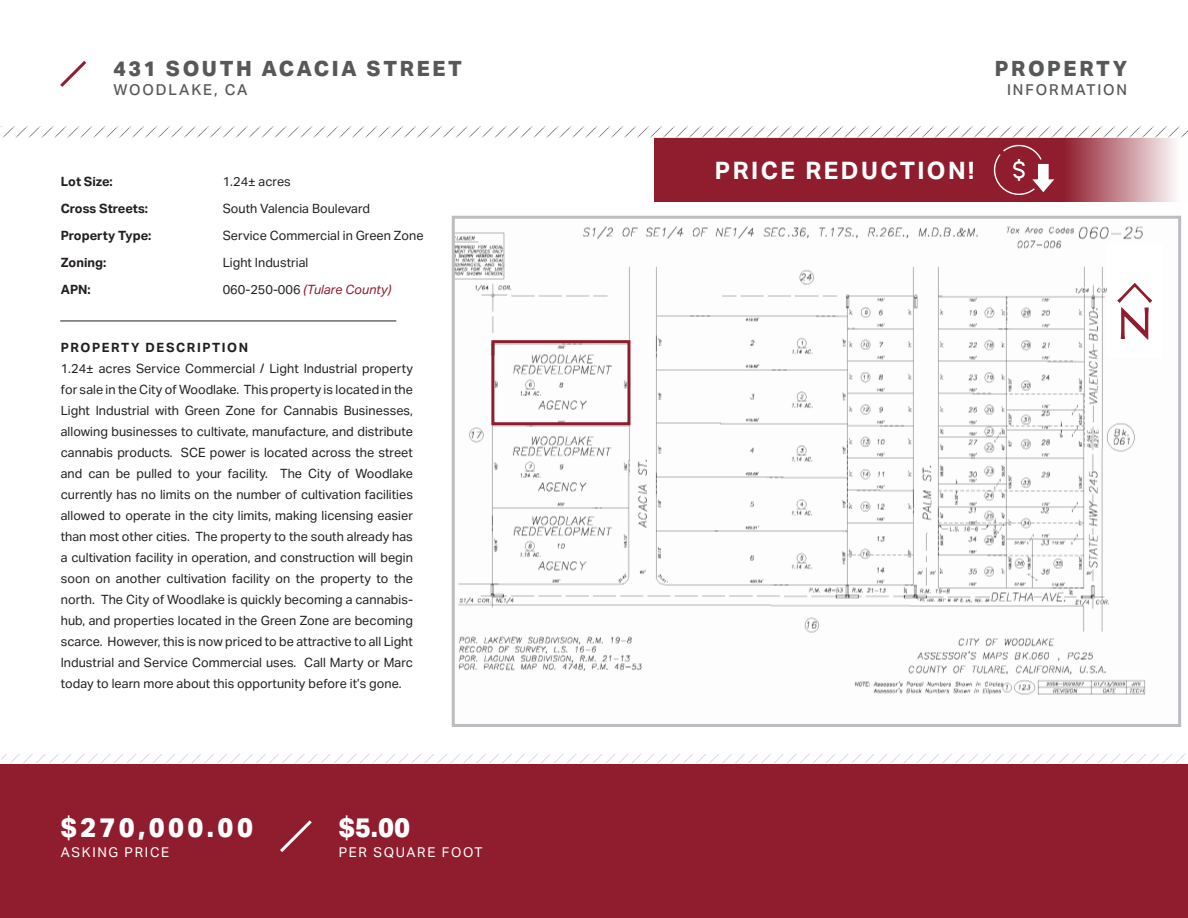
<style>
.page{position:relative;width:1188px;height:918px;background:#fff}
.page>*{position:absolute;margin:0;border:0;box-sizing:border-box;transform-origin:0 0}
.t1{font:800 27px "Aktiv Grotesk";letter-spacing:.125em;color:#fff}
.Head_6_10_CAPS_Ctr{font:700 24px "Aktiv Grotesk";letter-spacing:.1em;color:#fff}
.t2{font:800 21px "Aktiv Grotesk";letter-spacing:.125em;color:#57585a}
.t3{font:500 15px "Aktiv Grotesk";letter-spacing:.125em;color:#57585a}
.t4{font:13.5px "Aktiv Grotesk";letter-spacing:.125em;color:#fff}
.Head_9_11_CAPS{font:12.75px/21px "Aktiv Grotesk";color:#231f20;text-align:justify}
.Head_9_11_CAPS-2{font:700 12.75px "Aktiv Grotesk";color:#231f20}
.t5{font:italic 12.75px "Aktiv Grotesk";color:#901d2d}
.Head_9_11_CAPS-3{font:700 12.75px "Aktiv Grotesk";letter-spacing:.125em;color:#231f20}
.s1{font-style:normal;color:#231f20}
</style>
<div class="page">
<svg style="left:1px;top:754px;width:1184px;height:9px"></svg>
<div style="left:0;top:764px;width:1188px;height:154px;background:#901d2d"></div>
<svg style="left:654px;top:138px;width:521px;height:64px;fill:#901d2d"></svg>
<svg style="left:994px;top:145px;width:60px;height:50px"></svg>
<img style="left:456px;top:226px;width:690px;height:469px">
<div style="left:452px;top:216px;width:729px;height:511px;border:3px solid #bcbdc0"></div>
<hr style="left:60px;top:321px;width:336px;height:1px;background:#231f20">
<svg style="left:280px;top:820px;width:32px;height:32px"></svg>
<div style="left:491px;top:340px;width:139px;height:85px;border:3px solid #901d2d"></div>
<div style="left:1107px;top:243px;width:55px;height:115px;background:#fff"></div>
<svg style="left:1117px;top:283px;width:36px;height:57px"></svg>
<svg style="left:4px;top:129px;width:1182px;height:7px"></svg>
<div style="left:0;top:127px;width:1188px;height:11px;border:1px solid #fff"></div>
<svg style="left:60px;top:60px;width:27px;height:27px"></svg>
<p class="t2" style="left:114px;top:57px;width:350px">431 SOUTH ACACIA STREET</p>
<p class="t2" style="left:995px;top:56px;width:134px">PROPERTY</p>
<p class="t3" style="left:114px;top:81px;width:135px">WOODLAKE, CA</p>
<p class="t3" style="left:1007px;top:81px;width:122px">INFORMATION</p>
<p class="Head_9_11_CAPS-2" style="left:61px;top:174px;width:54px">Lot Size:</p>
<p class="Head_9_11_CAPS" style="left:223px;top:171px;width:70px">1.24± acres</p>
<p class="Head_9_11_CAPS-2" style="left:61px;top:201px;width:89px">Cross Streets:</p>
<p class="Head_9_11_CAPS" style="left:223px;top:198px;width:149px">South Valencia Boulevard</p>
<p class="Head_9_11_CAPS-2" style="left:61px;top:228px;width:92px">Property Type:</p>
<p class="Head_9_11_CAPS" style="left:223px;top:225px;width:202px">Service Commercial in Green Zone</p>
<p class="Head_9_11_CAPS-2" style="left:61px;top:255px;width:47px">Zoning:</p>
<p class="Head_9_11_CAPS" style="left:223px;top:252px;width:87px">Light Industrial</p>
<p class="Head_9_11_CAPS-2" style="left:61px;top:282px;width:32px">APN:</p>
<p class="t5" style="left:223px;top:282px;width:170px"><span class="s1">060-250-006</span> (Tulare County)</p>
<p class="Head_9_11_CAPS-3" style="left:61px;top:340px;width:189px">PROPERTY DESCRIPTION</p>
<p class="Head_9_11_CAPS" style="left:61px;top:358px;width:354px">1.24± acres Service Commercial / Light Industrial property for sale in the City of Woodlake. This property is located in the Light Industrial with Green Zone for Cannabis Businesses, allowing businesses to cultivate, manufacture, and distribute cannabis products. SCE power is located across the street and can be pulled to your facility. The City of Woodlake currently has no limits on the number of cultivation facilities allowed to operate in the city limits, making licensing easier than most other cities. The property to the south already has a cultivation facility in operation, and construction will begin soon on another cultivation facility on the property to the north. The City of Woodlake is quickly becoming a cannabis&shy;hub, and properties located in the Green Zone are becoming scarce. However, this is now priced to be attractive to all Light Industrial and Service Commercial uses. Call Marty or Marc today to learn more about this opportunity before it’s gone.</p>
<p class="t1" style="left:61px;top:812px;width:194px">$270,000.00</p>
<p class="t4" style="left:61px;top:845px;width:110px">ASKING PRICE</p>
<p class="t1" style="left:339px;top:812px;width:73px">$5.00</p>
<p class="t4" style="left:339px;top:845px;width:145px">PER SQUARE FOOT</p>
<p class="Head_6_10_CAPS_Ctr" style="left:715px;top:156px;width:261px">PRICE REDUCTION!</p>
</div>
